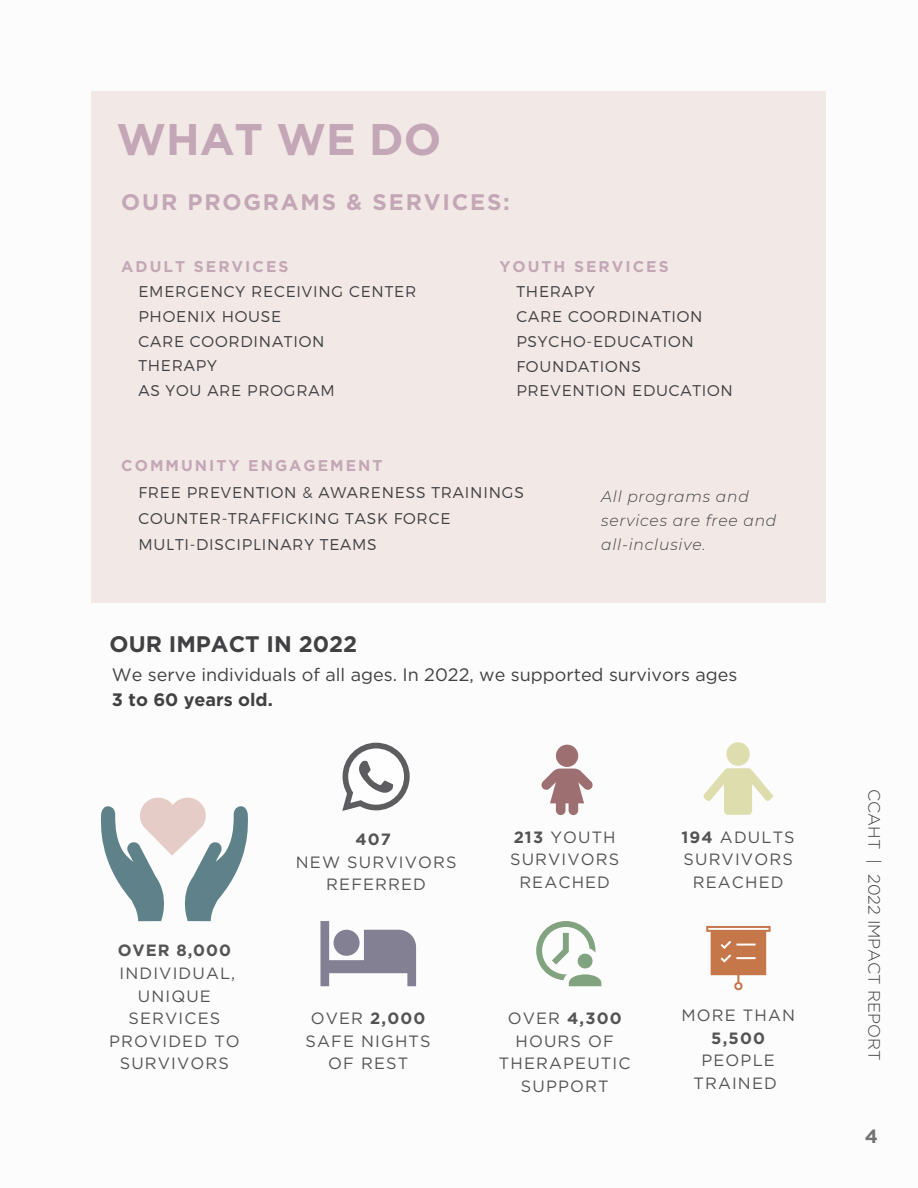
<style>
.page{position:relative;width:918px;height:1188px;background:#fff}
.page>*{position:absolute;margin:0;border:0;box-sizing:border-box;transform-origin:0 0}
.t1{font:700 44.25px "Gotham";color:#c4a7b6}
.t2{font:700 22.5px "Gotham";letter-spacing:.08em;color:#c4a7b6}
.t3{font:700 22.5px "Gotham";color:#414042}
.t4{font:700 19.2px "Gotham";color:#737476}
.t5{font:18px "Gotham";color:#414042}
.t6{font:700 18px "Gotham";color:#414042}
.t7{font:300 16.5px "Gotham";color:#3f3f3f}
.t8{font:16.35px/22.5px "Gotham";letter-spacing:.07em;color:#545454;text-align:center}
.t9{font:700 16.35px "Gotham";letter-spacing:.06em;color:#545454}
.t10{font:300 15.6px "Montserrat";letter-spacing:.05em;color:#414042}
.t11{font:italic 300 15.6px/23.7px "Montserrat";letter-spacing:.05em;color:#414042}
.t12{font:700 15.6px "Gotham";letter-spacing:.13em;color:#c4a7b6}
.s1{font-weight:700}
</style>
<div class="page">
<svg style="left:536px;top:921px;width:65px;height:65px"></svg>
<svg style="left:100px;top:798px;width:148px;height:123px"></svg>
<div style="left:726px;top:742px;width:24px;height:24px;background:#ddddae;border-radius:50%"></div>
<svg style="left:703px;top:768px;width:70px;height:47px"></svg>
<svg style="left:541px;top:745px;width:52px;height:70px"></svg>
<svg style="left:342px;top:743px;width:68px;height:68px"></svg>
<svg style="left:706px;top:926px;width:65px;height:64px"></svg>
<svg style="left:320px;top:921px;width:96px;height:65px"></svg>
<div style="left:92px;top:91px;width:734px;height:512px;background:#f2e8e6"></div>
<p class="t1" style="left:116px;top:114px;width:326px">WHAT WE DO</p>
<p class="t2" style="left:121px;top:189px;width:390px">OUR PROGRAMS &amp; SERVICES:</p>
<p class="t12" style="left:121px;top:257px;width:169px">ADULT SERVICES</p>
<p class="t12" style="left:499px;top:257px;width:171px">YOUTH SERVICES</p>
<p class="t10" style="left:138px;top:281px;width:279px">EMERGENCY RECEIVING CENTER</p>
<p class="t10" style="left:138px;top:306px;width:144px">PHOENIX HOUSE</p>
<p class="t10" style="left:138px;top:331px;width:188px">CARE COORDINATION</p>
<p class="t10" style="left:138px;top:356px;width:80px">THERAPY</p>
<p class="t10" style="left:138px;top:380px;width:198px">AS YOU ARE PROGRAM</p>
<p class="t10" style="left:516px;top:282px;width:80px">THERAPY</p>
<p class="t10" style="left:516px;top:306px;width:188px">CARE COORDINATION</p>
<p class="t10" style="left:516px;top:331px;width:179px">PSYCHO-EDUCATION</p>
<p class="t10" style="left:516px;top:356px;width:126px">FOUNDATIONS</p>
<p class="t10" style="left:516px;top:381px;width:218px">PREVENTION EDUCATION</p>
<p class="t12" style="left:121px;top:457px;width:263px">COMMUNITY ENGAGEMENT</p>
<p class="t10" style="left:138px;top:482px;width:387px">FREE PREVENTION &amp; AWARENESS TRAININGS</p>
<p class="t10" style="left:138px;top:508px;width:314px">COUNTER-TRAFFICKING TASK FORCE</p>
<p class="t10" style="left:138px;top:534px;width:240px">MULTI-DISCIPLINARY TEAMS</p>
<p class="t3" style="left:110px;top:631px;width:249px">OUR IMPACT IN 2022</p>
<p class="t11" style="left:601px;top:485px;width:177px">All programs and services are free and all-inclusive.</p>
<p class="t5" style="left:112px;top:664px;width:627px">We serve individuals of all ages. In 2022, we supported survivors ages</p>
<p class="t6" style="left:112px;top:688px;width:162px">3 to 60 years old.</p>
<p class="t9" style="left:118px;top:941px;width:115px">OVER 8,000</p>
<p class="t8" style="left:109px;top:962px;width:132px">INDIVIDUAL,<br>UNIQUE<br>SERVICES<br>PROVIDED TO<br>SURVIVORS</p>
<p class="t9" style="left:355px;top:829px;width:37px">407</p>
<p class="t8" style="left:296px;top:850px;width:162px">NEW SURVIVORS<br>REFERRED</p>
<p class="t8" style="left:510px;top:826px;width:111px"><span class="s1">213</span> YOUTH<br>SURVIVORS<br>REACHED</p>
<p class="t8" style="left:682px;top:826px;width:115px"><span class="s1">194</span> ADULTS<br>SURVIVORS<br>REACHED</p>
<p class="t8" style="left:306px;top:1007px;width:127px">OVER <span class="s1">2,000<br></span>SAFE NIGHTS<br>OF REST</p>
<p class="t8" style="left:499px;top:1007px;width:133px">OVER <span class="s1">4,300<br></span>HOURS OF<br>THERAPEUTIC<br>SUPPORT</p>
<p class="t8" style="left:681px;top:1004px;width:115px">MORE THAN<br><span class="s1">5,500</span></p>
<p class="t8" style="left:693px;top:1049px;width:85px">PEOPLE<br>TRAINED</p>
<p class="t7" style="left:883px;top:789px;width:273px;rotate:90deg">CCAHT | 2022 IMPACT REPORT</p>
<p class="t4" style="left:865px;top:1125px;width:15px">4</p>
</div>
